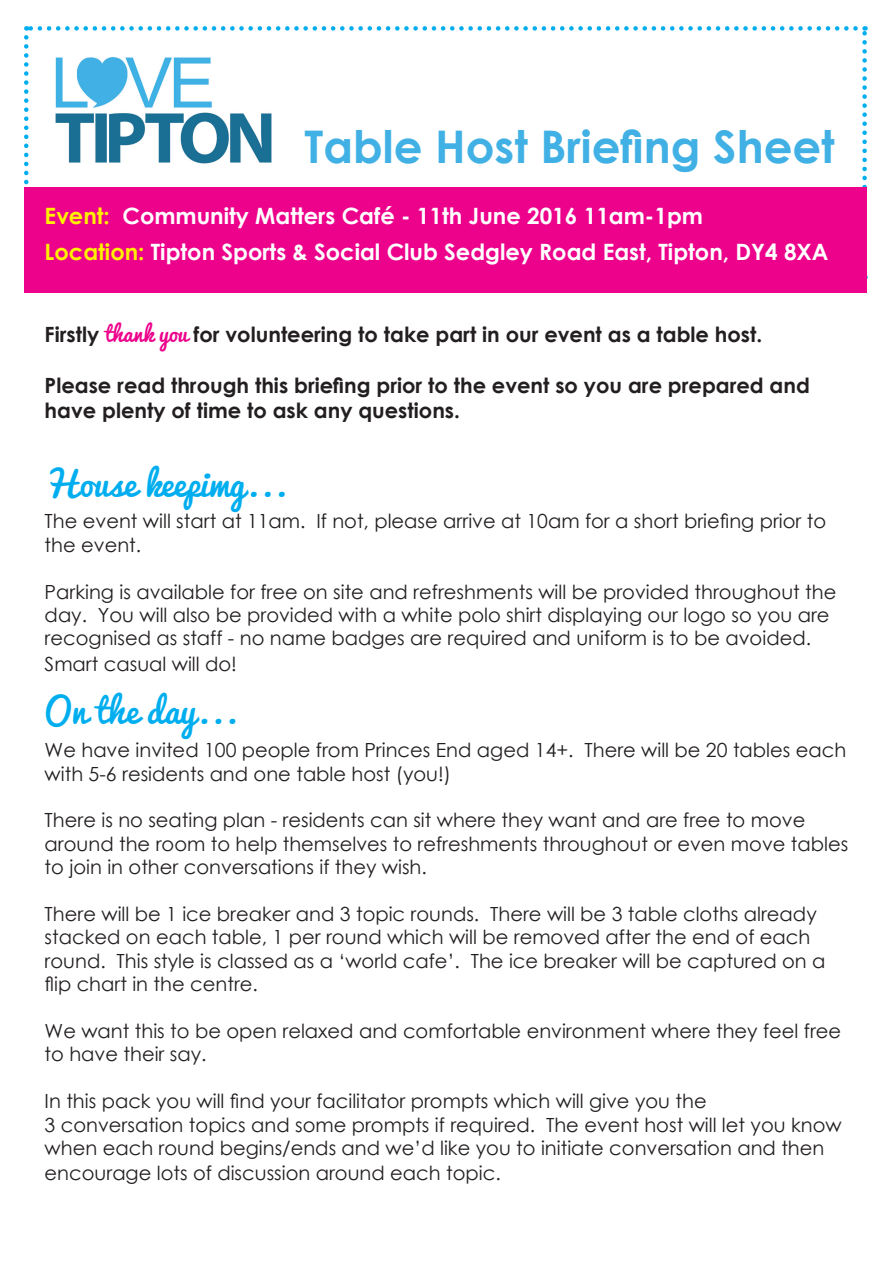
<style>
.page{position:relative;width:893px;height:1263px;background:#fff}
.page>*{position:absolute;margin:0;border:0;box-sizing:border-box;transform-origin:0 0}
.t1{font:700 45px "Century Gothic";color:#41b1e5}
.t2{font:33.45px "Pacifico";color:#00aeef}
.t3{font:700 22.5px "Century Gothic";color:#fff}
.t4{font:700 21px/25.2px "Century Gothic";color:#231f20}
.t5{font:19.5px/23.4px "Century Gothic";color:#231f20}
.s1{color:#fff101}
.s2{font-family:"Pacifico";font-weight:400;color:#ed028c}
</style>
<div class="page">
<img style="left:55px;top:57px;width:217px;height:107px">
<svg style="left:24px;top:37px;width:5px;height:148px"></svg>
<svg style="left:862px;top:26px;width:5px;height:242px"></svg>
<svg style="left:26px;top:26px;width:830px;height:5px"></svg>
<div style="left:24px;top:187px;width:842px;height:105px;background:#ed028c"></div>
<p class="t1" style="left:305px;top:113px;width:532px">Table Host Briefing Sheet</p>
<p class="t3" style="left:45px;top:199px;width:660px"><span class="s1">Event:</span> Community Matters Café - 11th June 2016 11am-1pm</p>
<p class="t3" style="left:45px;top:235px;width:785px"><span class="s1">Location:</span> Tipton Sports &amp; Social Club Sedgley Road East, Tipton, DY4 8XA</p>
<p class="t4" style="left:45px;top:321px;width:719px">Firstly <span class="s2">thank you</span> for volunteering to take part in our event as a table host.</p>
<p class="t4" style="left:45px;top:371px;width:767px">Please read through this briefing prior to the event so you are prepared and have plenty of time to ask any questions.</p>
<p class="t2" style="left:45px;top:454px;width:245px">House keepimg...</p>
<p class="t5" style="left:45px;top:509px;width:783px">The event will start at 11am. If not, please arrive at 10am for a short briefing prior to the event.</p>
<p class="t5" style="left:45px;top:580px;width:793px">Parking is available for free on site and refreshments will be provided throughout the day. You will also be provided with a white polo shirt displaying our logo so you are recognised as staff - no name badges are required and uniform is to be avoided.</p>
<p class="t5" style="left:45px;top:652px;width:194px">Smart casual will do!</p>
<p class="t2" style="left:45px;top:682px;width:196px">On the day...</p>
<p class="t5" style="left:45px;top:738px;width:803px">We have invited 100 people from Princes End aged 14+. There will be 20 tables each with 5-6 residents and one table host (you!)</p>
<p class="t5" style="left:45px;top:808px;width:805px">There is no seating plan - residents can sit where they want and are free to move around the room to help themselves to refreshments throughout or even move tables to join in other conversations if they wish.</p>
<p class="t5" style="left:45px;top:902px;width:782px">There will be 1 ice breaker and 3 topic rounds. There will be 3 table cloths already stacked on each table, 1 per round which will be removed after the end of each round. This style is classed as a ‘world cafe’. The ice breaker will be captured on a flip chart in the centre.</p>
<p class="t5" style="left:45px;top:1019px;width:798px">We want this to be open relaxed and comfortable environment where they feel free to have their say.</p>
<p class="t5" style="left:45px;top:1089px;width:799px">In this pack you will find your facilitator prompts which will give you the<br>3 conversation topics and some prompts if required. The event host will let you know when each round begins/ends and we’d like you to initiate conversation and then</p>
<p class="t5" style="left:45px;top:1161px;width:458px">encourage lots of discussion around each topic.</p>
</div>
